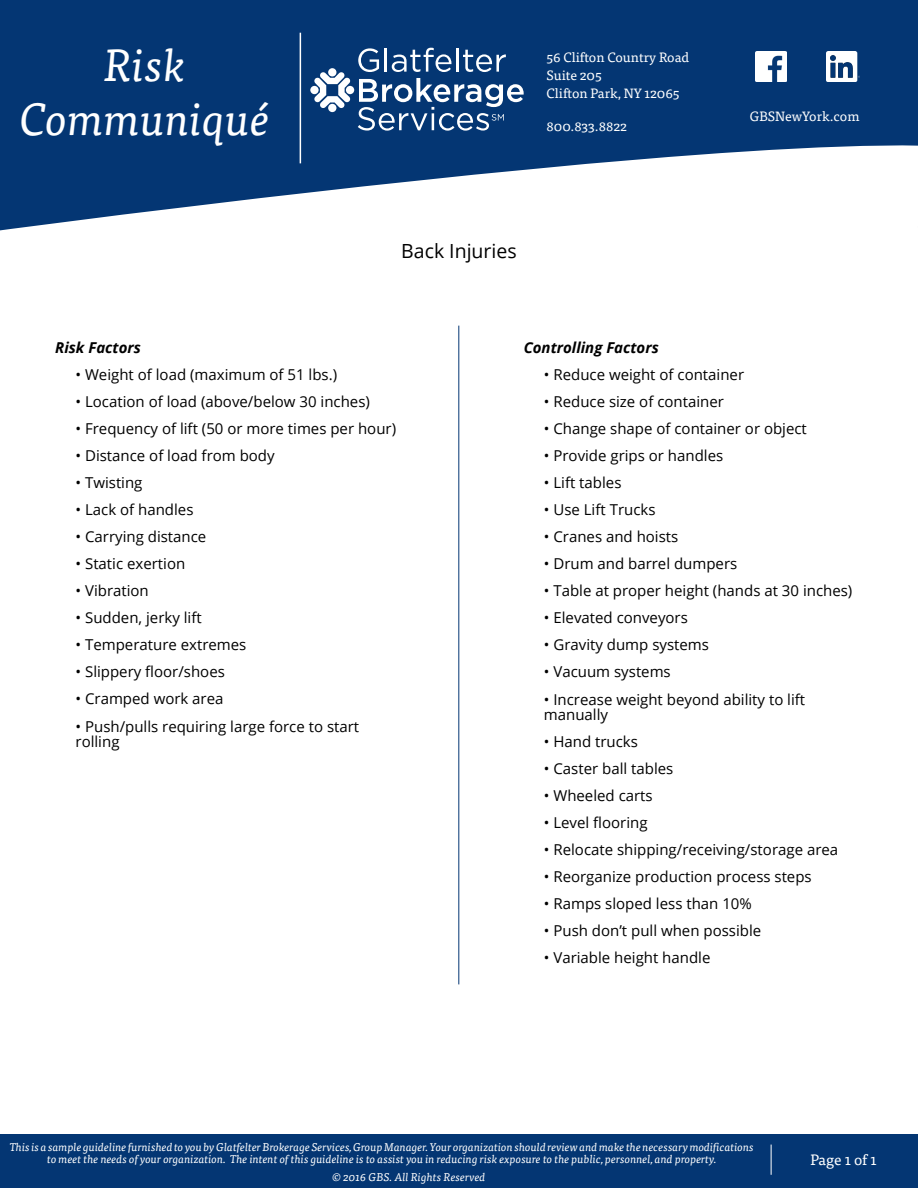
<style>
.page{position:relative;width:918px;height:1188px;background:#fff}
.page>*{position:absolute;margin:0;border:0;box-sizing:border-box;transform-origin:0 0}
.t1{font:italic 45px/54px "Tisa Pro";color:#fff;text-align:center}
.t2{font:19.5px "Open Sans";color:#000}
.t3{font:15px/15px "Open Sans";color:#000}
.t4{font:italic 700 15px "Open Sans";color:#000}
.t5{font:15px "Tisa Pro";color:#fff}
.t6{font:13.5px/18px "Tisa Pro";color:#fff}
.t7{font:italic 11.25px/12px "Tisa Pro";color:#fff;text-align:center}
</style>
<div class="page">
<svg style="left:0;top:0;width:918px;height:230px;fill:#043673"></svg>
<div style="left:0;top:1134px;width:918px;height:54px;background:#043673"></div>
<img style="left:755px;top:51px;width:31px;height:31px">
<img style="left:826px;top:51px;width:33px;height:31px">
<svg style="left:358px;top:48px;width:21px;height:24px"></svg>
<hr style="left:385px;top:48px;width:2px;height:24px;background:#fff">
<svg style="left:392px;top:48px;width:59px;height:24px"></svg>
<hr style="left:456px;top:48px;width:3px;height:24px;background:#fff">
<svg style="left:463px;top:50px;width:43px;height:22px"></svg>
<svg style="left:358px;top:78px;width:166px;height:53px"></svg>
<div style="left:328px;top:68px;width:8px;height:8px;background:#fff;border-radius:50%"></div>
<div style="left:328px;top:104px;width:8px;height:8px;background:#fff;border-radius:50%"></div>
<div style="left:346px;top:86px;width:8px;height:8px;background:#fff;border-radius:50%"></div>
<div style="left:310px;top:86px;width:9px;height:8px;background:#fff;border-radius:50%"></div>
<svg style="left:314px;top:72px;width:36px;height:36px"></svg>
<hr style="left:459px;top:326px;width:1px;height:658px;background:#043673">
<hr style="left:300px;top:33px;width:1px;height:130px;background:#fff">
<hr style="left:771px;top:1145px;width:1px;height:30px;background:#fff">
<h1 class="t1" style="left:20px;top:35px;width:252px">Risk<br>Communiqué</h1>
<p class="t6" style="left:547px;top:47px;width:144px">56 Clifton Country Road<br>Suite 205<br>Clifton Park, NY 12065</p>
<p class="t6" style="left:547px;top:116px;width:82px">800.833.8822</p>
<p class="t6" style="left:750px;top:106px;width:111px">GBSNewYork.com</p>
<h2 class="t2" style="left:401px;top:237px;width:117px">Back Injuries</h2>
<p class="t4" style="left:55px;top:337px;width:87px">Risk Factors</p>
<p class="t3" style="left:76px;top:366px;width:263px">• Weight of load (maximum of 51 lbs.)</p>
<p class="t3" style="left:76px;top:393px;width:296px">• Location of load (above/below 30 inches)</p>
<p class="t3" style="left:76px;top:420px;width:322px">• Frequency of lift (50 or more times per hour)</p>
<p class="t3" style="left:76px;top:447px;width:201px">• Distance of load from body</p>
<p class="t3" style="left:76px;top:474px;width:68px">• Twisting</p>
<p class="t3" style="left:76px;top:501px;width:119px">• Lack of handles</p>
<p class="t3" style="left:76px;top:528px;width:132px">• Carrying distance</p>
<p class="t3" style="left:76px;top:555px;width:111px">• Static exertion</p>
<p class="t3" style="left:76px;top:582px;width:75px">• Vibration</p>
<p class="t3" style="left:76px;top:609px;width:128px">• Sudden, jerky lift</p>
<p class="t3" style="left:76px;top:636px;width:172px">• Temperature extremes</p>
<p class="t3" style="left:76px;top:663px;width:151px">• Slippery floor/shoes</p>
<p class="t3" style="left:76px;top:690px;width:149px">• Cramped work area</p>
<p class="t3" style="left:76px;top:719px;width:285px">• Push/pulls requiring large force to start rolling</p>
<p class="t4" style="left:524px;top:337px;width:137px">Controlling Factors</p>
<p class="t3" style="left:544px;top:366px;width:202px">• Reduce weight of container</p>
<p class="t3" style="left:544px;top:393px;width:182px">• Reduce size of container</p>
<p class="t3" style="left:544px;top:420px;width:265px">• Change shape of container or object</p>
<p class="t3" style="left:544px;top:447px;width:181px">• Provide grips or handles</p>
<p class="t3" style="left:544px;top:474px;width:79px">• Lift tables</p>
<p class="t3" style="left:544px;top:501px;width:113px">• Use Lift Trucks</p>
<p class="t3" style="left:544px;top:528px;width:136px">• Cranes and hoists</p>
<p class="t3" style="left:544px;top:555px;width:195px">• Drum and barrel dumpers</p>
<p class="t3" style="left:544px;top:582px;width:310px">• Table at proper height (hands at 30 inches)</p>
<p class="t3" style="left:544px;top:609px;width:145px">• Elevated conveyors</p>
<p class="t3" style="left:544px;top:636px;width:167px">• Gravity dump systems</p>
<p class="t3" style="left:544px;top:663px;width:128px">• Vacuum systems</p>
<p class="t3" style="left:544px;top:692px;width:263px">• Increase weight beyond ability to lift manually</p>
<p class="t3" style="left:544px;top:734px;width:96px">• Hand trucks</p>
<p class="t3" style="left:544px;top:761px;width:131px">• Caster ball tables</p>
<p class="t3" style="left:544px;top:788px;width:110px">• Wheeled carts</p>
<p class="t3" style="left:544px;top:815px;width:105px">• Level flooring</p>
<p class="t3" style="left:544px;top:842px;width:296px">• Relocate shipping/receiving/storage area</p>
<p class="t3" style="left:544px;top:869px;width:269px">• Reorganize production process steps</p>
<p class="t3" style="left:544px;top:896px;width:209px">• Ramps sloped less than 10%</p>
<p class="t3" style="left:544px;top:923px;width:219px">• Push don’t pull when possible</p>
<p class="t3" style="left:544px;top:950px;width:168px">• Variable height handle</p>
<p class="t7" style="left:10px;top:1140px;width:746px">This is a sample guideline furnished to you by Glatfelter Brokerage Services, Group Manager. Your organization should review and make the necessary modifications to meet the needs of your organization. The intent of this guideline is to assist you in reducing risk exposure to the public, personnel, and property.</p>
<p class="t7" style="left:332px;top:1170px;width:155px">© 2016 GBS. All Rights Reserved</p>
<p class="t5" style="left:810px;top:1149px;width:68px">Page 1 of 1</p>
</div>
